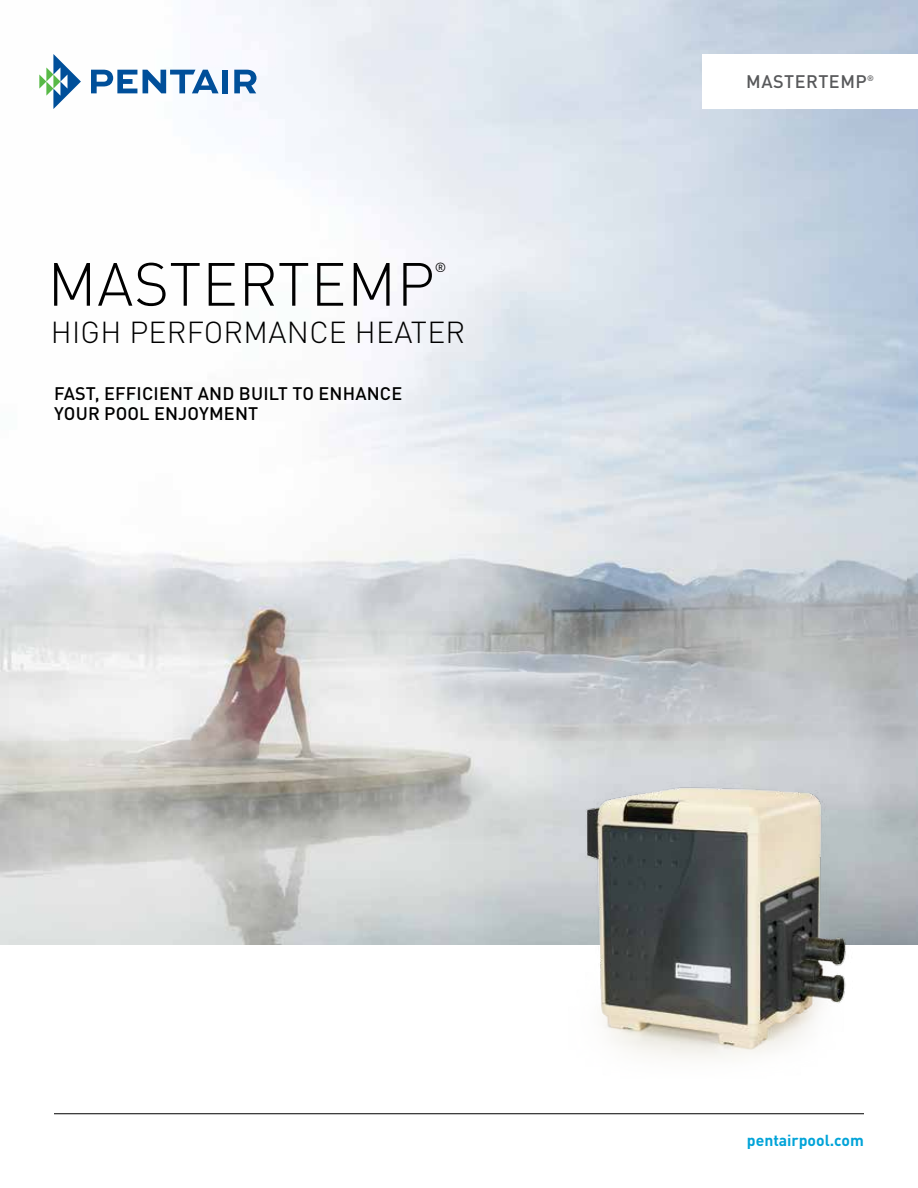
<style>
.page{position:relative;width:918px;height:1188px;background:#fff}
.page>*{position:absolute;margin:0;border:0;box-sizing:border-box;transform-origin:0 0}
.t1{font:300 60px "DIN Pro";letter-spacing:.01em;color:#000}
.t2{font:300 30px "DIN Pro";letter-spacing:.01em;color:#000}
.t3{font:500 18px/19.5px "DIN Pro";letter-spacing:.01em;color:#000}
.t4{font:500 18px "DIN Pro";letter-spacing:.03em;color:#58595b}
.t5{font:700 15.75px "DIN Pro";color:#00a3d8}
.t6{font:13.05px "DIN Pro";color:#000}
.t7{font:500 7.8px "DIN Pro";color:#58595b}
</style>
<div class="page">
<img style="left:0;top:0;width:918px;height:945px">
<div style="left:702px;top:54px;width:216px;height:55px;background:#fff"></div>
<hr style="left:54px;top:1113px;width:810px;height:1px;background:#000">
<img style="left:562px;top:766px;width:302px;height:292px">
<svg style="left:39px;top:54px;width:42px;height:55px"></svg>
<svg style="left:91px;top:70px;width:46px;height:23px"></svg>
<svg style="left:143px;top:70px;width:76px;height:23px"></svg>
<div style="left:222px;top:70px;width:6px;height:23px;background:#004f9a"></div>
<svg style="left:234px;top:70px;width:22px;height:23px"></svg>
<h1 class="t1" style="left:47px;top:238px;width:389px">MASTERTEMP</h1>
<p class="t6" style="left:435px;top:257px;width:13px">®</p>
<h2 class="t2" style="left:51px;top:309px;width:416px">HIGH PERFORMANCE HEATER</h2>
<p class="t3" style="left:54px;top:382px;width:350px">FAST, EFFICIENT AND BUILT TO ENHANCE<br>YOUR POOL ENJOYMENT</p>
<p class="t4" style="left:746px;top:67px;width:122px">MASTERTEMP</p>
<p class="t7" style="left:867px;top:72px;width:8px">®</p>
<p class="t5" style="left:747px;top:1127px;width:119px">pentairpool.com</p>
</div>
